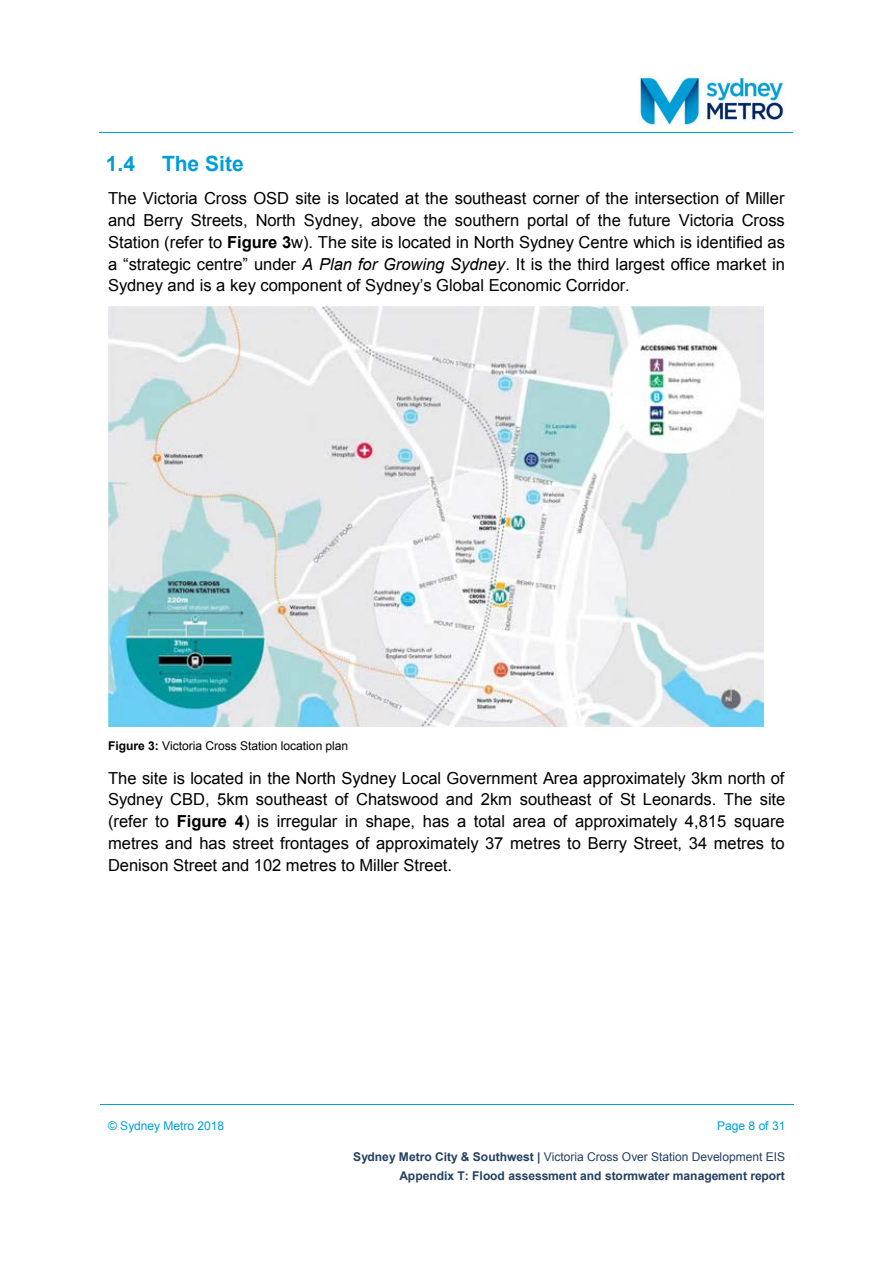
<style>
.page{position:relative;width:893px;height:1263px;background:#fff}
.page>*{position:absolute;margin:0;border:0;box-sizing:border-box;transform-origin:0 0}
.t1{font:700 21px "Arial";color:#009ed6}
.t2{font:16.5px/21.8px "Arial";color:#000;text-align:justify}
.t3{font:700 12px/18.3px "Arial";color:#244061;text-align:right}
.t4{font:12px "Arial";color:#000}
.t5{font:12px "Arial";letter-spacing:-.005em;color:#009ed6}
.s1{font-weight:700}
.s2{font-style:italic}
.s3{font-weight:400}
</style>
<div class="page">
<hr style="left:100px;top:1105px;width:146px;height:1px;background:#009ed6">
<hr style="left:247px;top:1105px;width:393px;height:1px;background:#009ed6">
<hr style="left:640px;top:1105px;width:153px;height:1px;background:#009ed6">
<hr style="left:100px;top:132px;width:529px;height:1px;background:#009ed6">
<hr style="left:629px;top:132px;width:164px;height:1px;background:#009ed6">
<img style="left:638px;top:77px;width:146px;height:48px">
<img style="left:108px;top:307px;width:656px;height:420px">
<p class="t1" style="left:106px;top:149px;width:31px">1.4</p>
<p class="t1" style="left:162px;top:149px;width:83px">The Site</p>
<p class="t2" style="left:108px;top:188px;width:679px">The Victoria Cross OSD site is located at the southeast corner of the intersection of Miller and Berry Streets, North Sydney, above the southern portal of the future Victoria Cross Station (refer to <span class="s1">Figure 3</span>w). The site is located in North Sydney Centre which is identified as a “strategic centre” under <span class="s2">A Plan for Growing Sydney</span>. It is the third largest office market in Sydney and is a key component of Sydney’s Global Economic Corridor.</p>
<p class="t4" style="left:108px;top:738px;width:242px"><span class="s1">Figure 3:</span> Victoria Cross Station location plan</p>
<p class="t2" style="left:108px;top:767px;width:679px">The site is located in the North Sydney Local Government Area approximately 3km north of Sydney CBD, 5km southeast of Chatswood and 2km southeast of St Leonards. The site (refer to <span class="s1">Figure 4</span>) is irregular in shape, has a total area of approximately 4,815 square metres and has street frontages of approximately 37 metres to Berry Street, 34 metres to Denison Street and 102 metres to Miller Street.</p>
<p class="t5" style="left:108px;top:1118px;width:118px">© Sydney Metro 2018</p>
<p class="t5" style="left:717px;top:1118px;width:70px">Page 8 of 31</p>
<p class="t3" style="left:353px;top:1148px;width:434px">Sydney Metro City &amp; Southwest | <span class="s3">Victoria Cross Over Station Development EIS<br></span>Appendix T: Flood assessment and stormwater management report</p>
</div>
